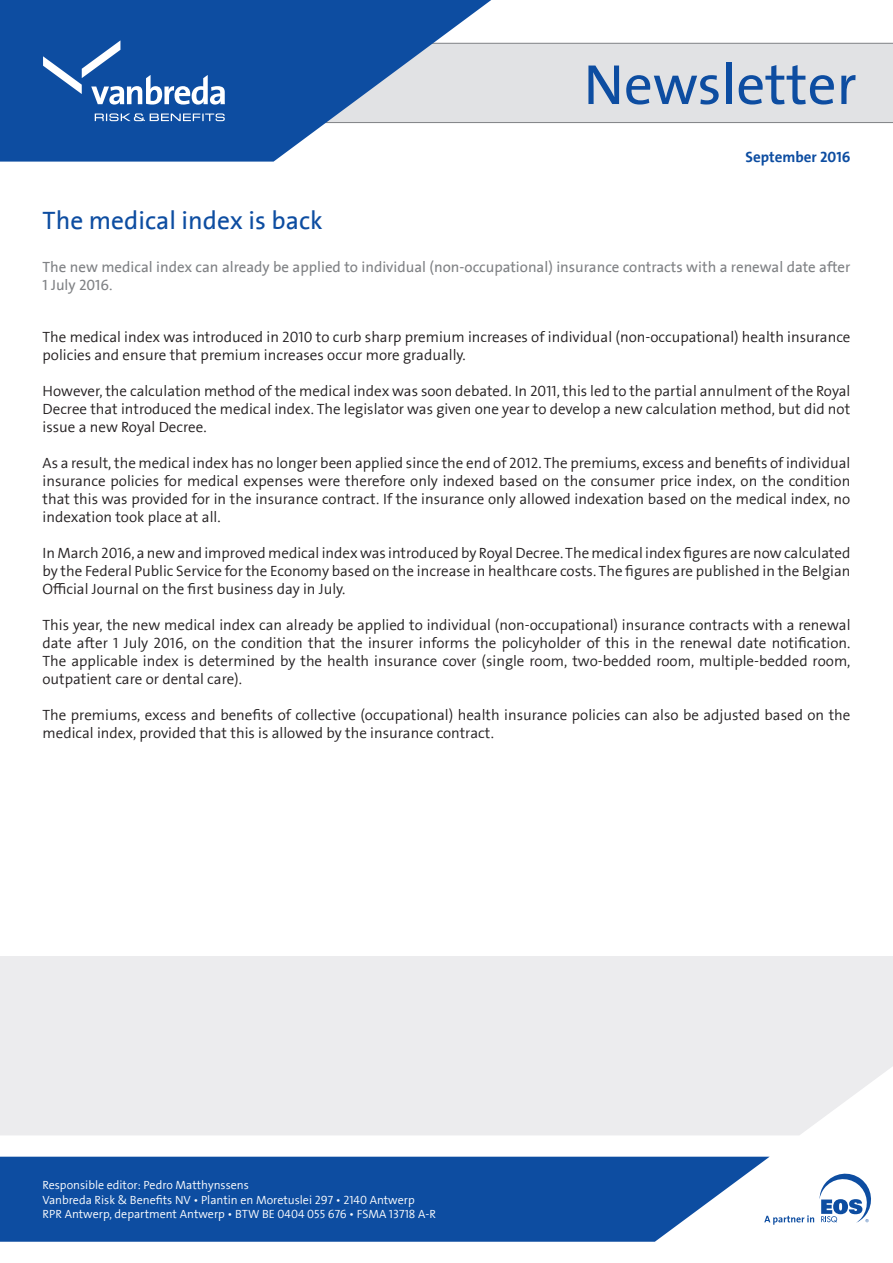
<style>
.page{position:relative;width:893px;height:1263px;background:#fff}
.page>*{position:absolute;margin:0;border:0;box-sizing:border-box;transform-origin:0 0}
.t1{font:57px "The Sans LF";color:#0d4da1}
.hoofdtitel_artikel{font:25.5px "The Sans LF";color:#0d4da1}
.paragraaf_antwoord_Q{font:300 15px/18px "The Sans LF Semi";color:#231f20;text-align:justify}
.inleiding_artikel{font:15px/18px "The Sans LF";color:#808285}
.t2{font:15px "The Sans LF Bold";color:#0d4da1}
.t3{font:300 12px "The Sans LF Semi";color:#fff}
</style>
<div class="page">
<div style="left:491px;top:43px;width:402px;height:80px;background:#e1e2e4"></div>
<svg style="left:0;top:0;width:491px;height:162px;background:#4978b6"></svg>
<svg style="left:43px;top:40px;width:182px;height:65px;background:#396eb2"></svg>
<svg style="left:95px;top:113px;width:130px;height:8px"></svg>
<div style="left:0;top:956px;width:893px;height:179px;background:#ececee"></div>
<svg style="left:770px;top:1174px;width:101px;height:51px"></svg>
<svg style="left:0;top:1157px;width:770px;height:85px;background:#1f5aa8"></svg>
<p class="t1" style="left:584px;top:55px;width:275px">Newsletter</p>
<p class="hoofdtitel_artikel" style="left:43px;top:207px;width:282px">The medical index is back</p>
<p class="t2" style="left:745px;top:149px;width:107px">September 2016</p>
<p class="inleiding_artikel" style="left:43px;top:258px;width:809px">The new medical index can already be applied to individual (non-occupational) insurance contracts with a renewal date after<br>1 July 2016.</p>
<p class="paragraaf_antwoord_Q" style="left:43px;top:328px;width:809px">The medical index was introduced in 2010 to curb sharp premium increases of individual (non-occupational) health insurance policies and ensure that premium increases occur more gradually.</p>
<p class="paragraaf_antwoord_Q" style="left:43px;top:382px;width:809px">However, the calculation method of the medical index was soon debated. In 2011, this led to the partial annulment of the Royal Decree that introduced the medical index. The legislator was given one year to develop a new calculation method, but did not issue a new Royal Decree.</p>
<p class="paragraaf_antwoord_Q" style="left:43px;top:454px;width:809px">As a result, the medical index has no longer been applied since the end of 2012. The premiums, excess and benefits of individual insurance policies for medical expenses were therefore only indexed based on the consumer price index, on the condition that this was provided for in the insurance contract. If the insurance only allowed indexation based on the medical index, no indexation took place at all.</p>
<p class="paragraaf_antwoord_Q" style="left:43px;top:544px;width:809px">In March 2016, a new and improved medical index was introduced by Royal Decree. The medical index figures are now calculated by the Federal Public Service for the Economy based on the increase in healthcare costs. The figures are published in the Belgian Official Journal on the first business day in July.</p>
<p class="paragraaf_antwoord_Q" style="left:43px;top:616px;width:809px">This year, the new medical index can already be applied to individual (non-occupational) insurance contracts with a renewal date after 1 July 2016, on the condition that the insurer informs the policyholder of this in the renewal date notification.<br>The applicable index is determined by the health insurance cover (single room, two-bedded room, multiple-bedded room, outpatient care or dental care).</p>
<p class="paragraaf_antwoord_Q" style="left:43px;top:706px;width:809px">The premiums, excess and benefits of collective (occupational) health insurance policies can also be adjusted based on the medical index, provided that this is allowed by the insurance contract.</p>
<p class="t3" style="left:43px;top:1179px;width:208px">Responsible editor: Pedro Matthynssens</p>
<p class="t3" style="left:43px;top:1193px;width:374px">Vanbreda Risk &amp; Benefits NV • Plantin en Moretuslei 297 • 2140 Antwerp</p>
<p class="t3" style="left:43px;top:1208px;width:395px">RPR Antwerp, department Antwerp • BTW BE 0404 055 676 • FSMA 13718 A-R</p>
</div>
